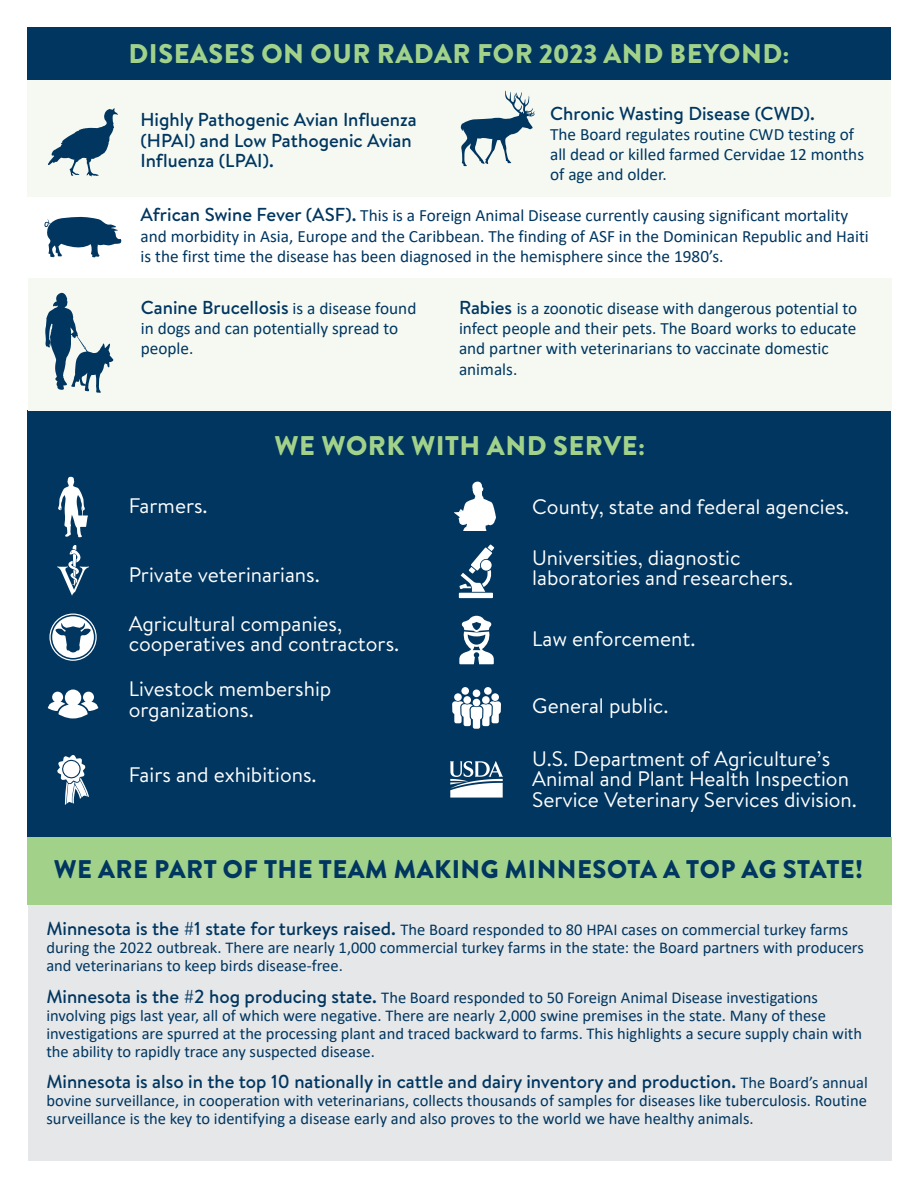
<style>
.page{position:relative;width:918px;height:1188px;background:#fff}
.page>*{position:absolute;margin:0;border:0;box-sizing:border-box;transform-origin:0 0}
.t1{font:900 27px "Brandon Grotesque";letter-spacing:.02em;color:#a2d28a}
.t2{font:900 25.5px "Brandon Grotesque";letter-spacing:.02em;color:#003660}
.t3{font:21px/20.2px "Brandon Text";color:#fff}
.t4{font:500 18.75px/20.2px "Brandon Text";color:#003660}
.t5{font:17.25px/20.2px "Calibri";color:#003660}
.t6{font:16.5px/18px "Calibri";color:#003660}
.s1{font-family:"Brandon Text";font-weight:500;font-size:18.75px}
.s2{font-family:"Calibri";font-weight:400;font-size:17.25px}
</style>
<div class="page">
<div style="left:28px;top:880px;width:864px;height:281px;background:#e6e7e8"></div>
<div style="left:27px;top:411px;width:864px;height:426px;background:#003660"></div>
<div style="left:27px;top:27px;width:864px;height:170px;background:#f5f9f2"></div>
<div style="left:27px;top:27px;width:864px;height:52px;background:#003660"></div>
<div style="left:28px;top:278px;width:864px;height:133px;background:#f5f9f2"></div>
<div style="left:27px;top:837px;width:865px;height:67px;background:#a2d28a"></div>
<svg style="left:48px;top:108px;width:70px;height:69px"></svg>
<svg style="left:460px;top:90px;width:75px;height:76px"></svg>
<svg style="left:44px;top:217px;width:77px;height:40px"></svg>
<svg style="left:45px;top:293px;width:68px;height:100px"></svg>
<svg style="left:58px;top:477px;width:30px;height:60px"></svg>
<svg style="left:454px;top:482px;width:42px;height:48px"></svg>
<svg style="left:57px;top:545px;width:32px;height:51px"></svg>
<div style="left:459px;top:593px;width:34px;height:5px;background:#fff"></div>
<svg style="left:459px;top:544px;width:35px;height:48px"></svg>
<div style="left:481px;top:560px;width:11px;height:11px;background:#fff;border-radius:50%"></div>
<div style="left:49px;top:614px;width:48px;height:47px;border:1px solid #fff;border-radius:50%"></div>
<svg style="left:52px;top:616px;width:42px;height:42px"></svg>
<svg style="left:55px;top:623px;width:36px;height:29px"></svg>
<svg style="left:459px;top:616px;width:35px;height:48px"></svg>
<svg style="left:48px;top:690px;width:50px;height:28px"></svg>
<div style="left:491px;top:693px;width:8px;height:8px;background:#fff;border-radius:50%"></div>
<div style="left:482px;top:696px;width:8px;height:8px;background:#fff;border-radius:50%"></div>
<div style="left:454px;top:693px;width:8px;height:8px;background:#fff;border-radius:50%"></div>
<div style="left:463px;top:696px;width:8px;height:8px;background:#fff;border-radius:50%"></div>
<div style="left:473px;top:690px;width:7px;height:7px;background:#fff;border-radius:50%"></div>
<div style="left:484px;top:687px;width:8px;height:8px;background:#fff;border-radius:50%"></div>
<div style="left:461px;top:687px;width:8px;height:8px;background:#fff;border-radius:50%"></div>
<div style="left:473px;top:699px;width:7px;height:7px;background:#fff;border-radius:50%"></div>
<svg style="left:452px;top:701px;width:49px;height:28px"></svg>
<svg style="left:57px;top:755px;width:32px;height:50px"></svg>
<svg style="left:450px;top:761px;width:53px;height:37px"></svg>
<h2 class="t1" style="left:129px;top:35px;width:663px">DISEASES ON OUR RADAR FOR 2023 AND BEYOND:</h2>
<h3 class="t4" style="left:550px;top:103px;width:266px">Chronic Wasting Disease (CWD).</h3>
<p class="t5" style="left:550px;top:124px;width:316px">The Board regulates routine CWD testing of all dead or killed farmed Cervidae 12 months of age and older.</p>
<h3 class="t5" style="left:141px;top:205px;width:709px"><span class="s1">African Swine Fever (ASF).</span> This is a Foreign Animal Disease currently causing significant mortality</h3>
<p class="t5" style="left:141px;top:225px;width:730px">and morbidity in Asia, Europe and the Caribbean. The finding of ASF in the Dominican Republic and Haiti is the first time the disease has been diagnosed in the hemisphere since the 1980’s.</p>
<h3 class="t4" style="left:141px;top:297px;width:277px">Canine Brucellosis <span class="s2">is a disease found</span></h3>
<p class="t5" style="left:141px;top:318px;width:259px">in dogs and can potentially spread to people.</p>
<h3 class="t4" style="left:141px;top:109px;width:278px">Highly Pathogenic Avian Influenza</h3>
<p class="t4" style="left:141px;top:130px;width:273px">(HPAI) and Low Pathogenic Avian<br>Influenza (LPAI).</p>
<h3 class="t5" style="left:459px;top:297px;width:400px"><span class="s1">Rabies</span> is a zoonotic disease with dangerous potential to</h3>
<p class="t5" style="left:459px;top:318px;width:399px">infect people and their pets. The Board works to educate and partner with veterinarians to vaccinate domestic animals.</p>
<h2 class="t1" style="left:274px;top:426px;width:372px">WE WORK WITH AND SERVE:</h2>
<p class="t3" style="left:129px;top:495px;width:81px">Farmers.</p>
<p class="t3" style="left:532px;top:495px;width:319px">County, state and federal agencies.</p>
<p class="t3" style="left:129px;top:564px;width:193px">Private veterinarians.</p>
<p class="t3" style="left:129px;top:612px;width:272px">Agricultural companies, cooperatives and contractors.</p>
<p class="t3" style="left:129px;top:678px;width:204px">Livestock membership organizations.</p>
<p class="t3" style="left:129px;top:764px;width:190px">Fairs and exhibitions.</p>
<p class="t3" style="left:532px;top:547px;width:262px">Universities, diagnostic laboratories and researchers.</p>
<p class="t3" style="left:532px;top:628px;width:165px">Law enforcement.</p>
<p class="t3" style="left:532px;top:695px;width:138px">General public.</p>
<p class="t3" style="left:532px;top:748px;width:326px">U.S. Department of Agriculture’s<br>Animal and Plant Health Inspection<br>Service Veterinary Services division.</p>
<h2 class="t2" style="left:54px;top:851px;width:811px">WE ARE PART OF THE TEAM MAKING MINNESOTA A TOP AG STATE!</h2>
<h3 class="t4" style="left:46px;top:918px;width:351px">Minnesota is the #1 state for turkeys raised.</h3>
<p class="t6" style="left:46px;top:921px;width:819px;text-indent:354px">The Board responded to 80 HPAI cases on commercial turkey farms during the 2022 outbreak. There are nearly 1,000 commercial turkey farms in the state: the Board partners with producers and veterinarians to keep birds disease-free.</p>
<h3 class="t4" style="left:46px;top:986px;width:332px">Minnesota is the #2 hog producing state.</h3>
<p class="t6" style="left:46px;top:988px;width:817px;text-indent:335px">The Board responded to 50 Foreign Animal Disease investigations involving pigs last year, all of which were negative. There are nearly 2,000 swine premises in the state. Many of these investigations are spurred at the processing plant and traced backward to farms. This highlights a secure supply chain with the ability to rapidly trace any suspected disease.</p>
<h3 class="t4" style="left:46px;top:1071px;width:691px">Minnesota is also in the top 10 nationally in cattle and dairy inventory and production.</h3>
<p class="t6" style="left:46px;top:1074px;width:823px;text-align:justify;text-indent:694px">The Board’s annual bovine surveillance, in cooperation with veterinarians, collects thousands of samples for diseases like tuberculosis. Routine surveillance is the key to identifying a disease early and also proves to the world we have healthy animals.</p>
</div>
